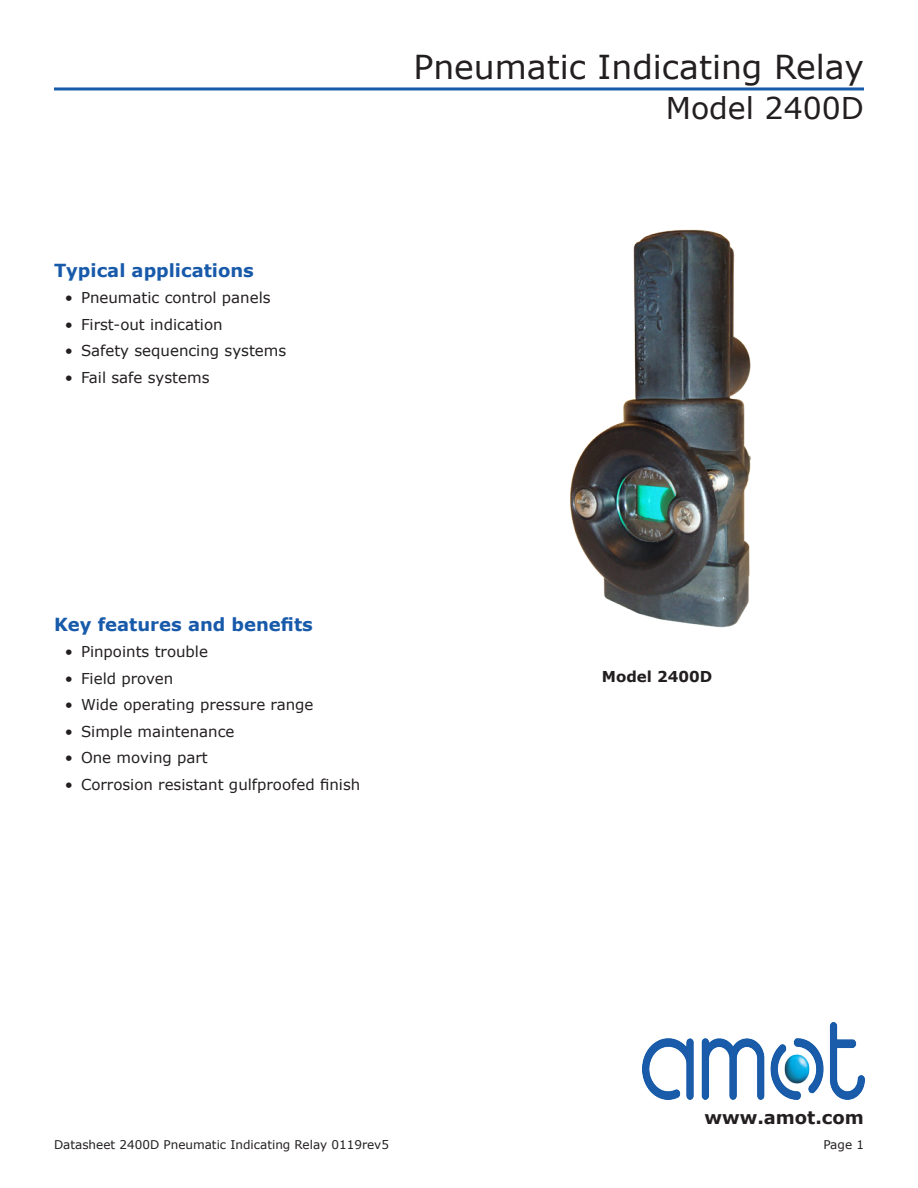
<style>
.page{position:relative;width:918px;height:1188px;background:#fff}
.page>*{position:absolute;margin:0;border:0;box-sizing:border-box;transform-origin:0 0}
.t1{font:33px "Verdana";color:#231f20}
.t2{font:30px "Verdana";color:#231f20}
.Datasheet{font:700 18px "Verdana";color:#185aaa}
.t3{font:700 18px "Verdana";color:#231f20}
.t4{font:15px "Verdana";color:#231f20}
.Datasheet-2{font:700 15px "Verdana";color:#231f20}
.t5{font:12px "Verdana";color:#231f20}
</style>
<div class="page">
<hr style="left:54px;top:87px;width:810px;height:3px;background:#185aaa">
<img style="left:643px;top:1023px;width:221px;height:76px">
<img style="left:570px;top:229px;width:181px;height:399px">
<p class="Datasheet" style="left:54px;top:257px;width:201px">Typical applications</p>
<p class="t4" style="left:65px;top:287px;width:207px">• Pneumatic control panels</p>
<p class="t4" style="left:65px;top:314px;width:159px">• First-out indication</p>
<p class="t4" style="left:65px;top:340px;width:223px">• Safety sequencing systems</p>
<p class="t4" style="left:65px;top:367px;width:146px">• Fail safe systems</p>
<h1 class="t1" style="left:413px;top:45px;width:452px">Pneumatic Indicating Relay</h1>
<h2 class="t2" style="left:666px;top:87px;width:200px">Model 2400D</h2>
<p class="Datasheet" style="left:54px;top:612px;width:260px">Key features and benefits</p>
<p class="t4" style="left:65px;top:642px;width:145px">• Pinpoints trouble</p>
<p class="t4" style="left:65px;top:668px;width:110px">• Field proven</p>
<p class="t4" style="left:65px;top:695px;width:250px">• Wide operating pressure range</p>
<p class="t4" style="left:65px;top:721px;width:171px">• Simple maintenance</p>
<p class="t4" style="left:65px;top:748px;width:145px">• One moving part</p>
<p class="t4" style="left:65px;top:774px;width:297px">• Corrosion resistant gulfproofed finish</p>
<p class="Datasheet-2" style="left:602px;top:666px;width:112px">Model 2400D</p>
<p class="t3" style="left:704px;top:1105px;width:161px">www.amot.com</p>
<p class="t5" style="left:54px;top:1136px;width:337px">Datasheet 2400D Pneumatic Indicating Relay 0119rev5</p>
<p class="t5" style="left:823px;top:1136px;width:42px">Page 1</p>
</div>
